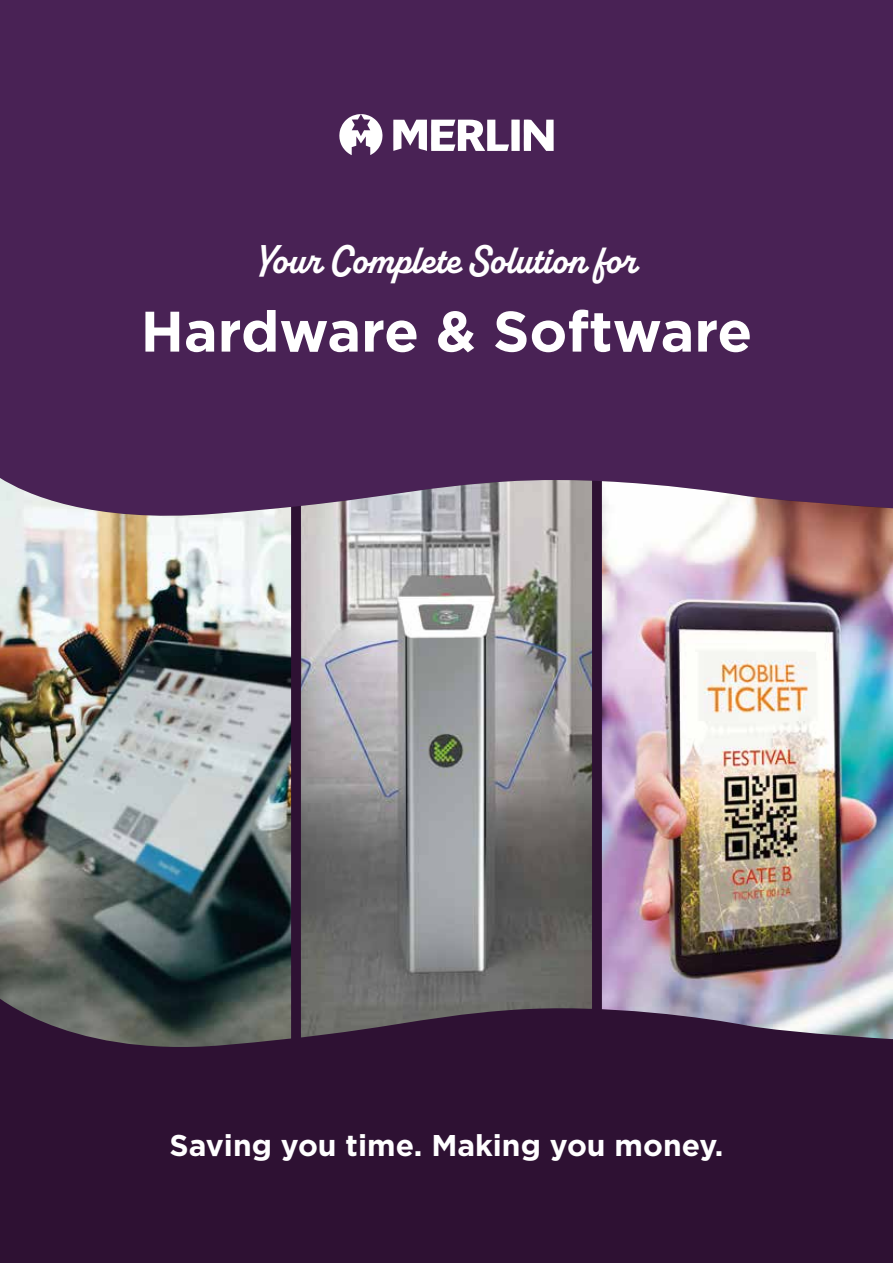
<style>
.page{position:relative;width:893px;height:1263px;background:#fff}
.page>*{position:absolute;margin:0;border:0;box-sizing:border-box;transform-origin:0 0}
.t1{font:700 57px "Gotham";color:#fff}
.t2{font:700 40.5px "Alkaline";color:#fff}
.t3{font:700 30px "Gotham";color:#fff}
</style>
<div class="page">
<div style="left:0;top:0;width:893px;height:1050px;background:#492255"></div>
<svg style="left:291px;top:481px;width:311px;height:508px;background:#2f1234"></svg>
<img style="left:301px;top:480px;width:291px;height:509px">
<img style="left:0;top:478px;width:291px;height:511px">
<img style="left:602px;top:481px;width:291px;height:508px">
<svg style="left:0;top:989px;width:893px;height:274px;background:#381f3d"></svg>
<svg style="left:339px;top:114px;width:43px;height:41px"></svg>
<svg style="left:393px;top:119px;width:161px;height:32px"></svg>
<h2 class="t2" style="left:256px;top:235px;width:385px">Your Complete Solution for</h2>
<h1 class="t1" style="left:141px;top:294px;width:613px">Hardware &amp; Software</h1>
<p class="t3" style="left:170px;top:1126px;width:555px">Saving you time. Making you money.</p>
</div>
